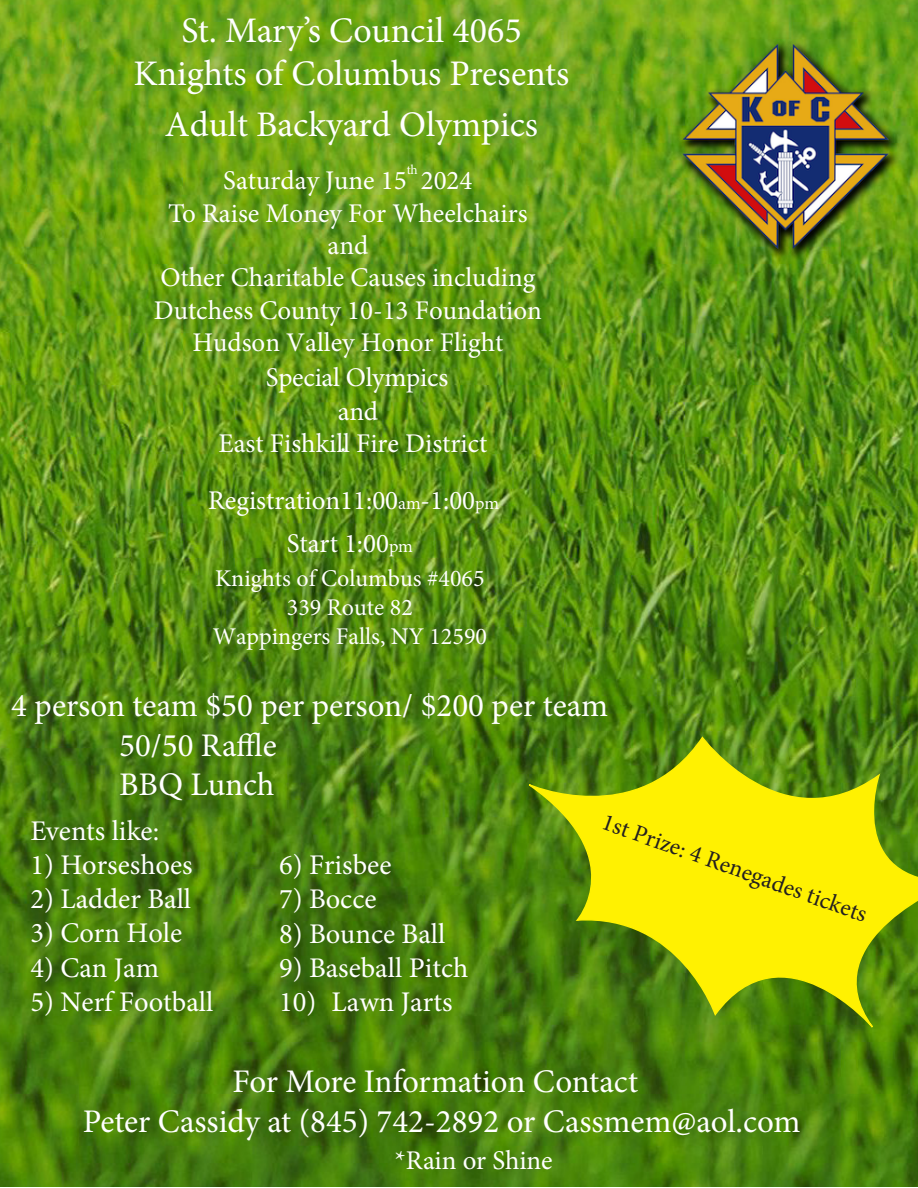
<style>
.page{position:relative;width:918px;height:1188px;background:#fff}
.page>*{position:absolute;margin:0;border:0;box-sizing:border-box;transform-origin:0 0}
.t1{font:36px/43.2px "Minion Pro";color:#fff;text-align:center}
.t2{font:33px "Minion Pro";color:#fff}
.t3{font:28.5px "Minion Pro";color:#fff}
.t4{font:27px/32.8px "Minion Pro";color:#fff;text-align:center}
.t5{font:24px/28.8px "Minion Pro";color:#fff;text-align:center}
.t6{font:24px "Minion Pro";color:#231f20}
.t7{font:13.5px "Minion Pro";color:#fff}
.s1{font-size:18px}
</style>
<div class="page">
<img style="left:1px;top:0;width:917px;height:1187px">
<img style="left:670px;top:30px;width:232px;height:232px">
<svg style="left:527px;top:738px;width:391px;height:294px"></svg>
<p class="t1" style="left:134px;top:9px;width:437px">St. Mary’s Council 4065<br>Knights of Columbus Presents</p>
<p class="t1" style="left:165px;top:103px;width:375px">Adult Backyard Olympics</p>
<p class="t4" style="left:223px;top:164px;width:185px">Saturday June 15</p>
<p class="t7" style="left:407px;top:161px;width:13px">th</p>
<p class="t4" style="left:421px;top:164px;width:53px">2024</p>
<p class="t4" style="left:168px;top:197px;width:361px">To Raise Money For Wheelchairs</p>
<p class="t4" style="left:328px;top:229px;width:42px">and</p>
<p class="t4" style="left:160px;top:261px;width:377px">Other Charitable Causes including</p>
<p class="t4" style="left:154px;top:294px;width:390px">Dutchess County 10-13 Foundation</p>
<p class="t4" style="left:192px;top:326px;width:313px">Hudson Valley Honor Flight</p>
<p class="t4" style="left:218px;top:362px;width:271px">Special Olympics<br>and<br>East Fishkill Fire District</p>
<p class="t4" style="left:208px;top:414px;width:293px;line-height:58.1px;text-align:left;text-indent:132px">.<br>Registration11:00<span class="s1">am</span>-1:00<span class="s1">pm</span></p>
<p class="t4" style="left:287px;top:527px;width:128px">Start 1:00<span class="s1">pm</span></p>
<p class="t5" style="left:213px;top:564px;width:276px">Knights of Columbus #4065<br>339 Route 82<br>Wappingers Falls, NY 12590</p>
<p class="t2" style="left:11px;top:684px;width:598px">4 person team $50 per person/ $200 per team</p>
<p class="t2" style="left:119px;top:723px;width:159px">50/50 Raffle</p>
<p class="t2" style="left:119px;top:763px;width:157px">BBQ Lunch</p>
<p class="t3" style="left:30px;top:812px;width:130px">Events like:</p>
<p class="t3" style="left:30px;top:846px;width:164px">1) Horseshoes</p>
<p class="t3" style="left:30px;top:880px;width:162px">2) Ladder Ball</p>
<p class="t3" style="left:30px;top:914px;width:153px">3) Corn Hole</p>
<p class="t3" style="left:30px;top:948px;width:130px">4) Can Jam</p>
<p class="t3" style="left:30px;top:983px;width:185px">5) Nerf Football</p>
<p class="t6" style="left:609px;top:805px;width:281px;rotate:20deg">1st Prize: 4 Renegades tickets</p>
<p class="t3" style="left:279px;top:846px;width:114px">6) Frisbee</p>
<p class="t3" style="left:279px;top:880px;width:99px">7) Bocce</p>
<p class="t3" style="left:279px;top:914px;width:168px">8) Bounce Ball</p>
<p class="t3" style="left:279px;top:949px;width:191px">9) Baseball Pitch</p>
<p class="t3" style="left:279px;top:983px;width:175px">10) Lawn Jarts</p>
<p class="t2" style="left:233px;top:1059px;width:407px">For More Information Contact</p>
<p class="t2" style="left:83px;top:1099px;width:719px">Peter Cassidy at (845) 742-2892 or Cassmem@aol.com</p>
<p class="t4" style="left:395px;top:1144px;width:159px">*Rain or Shine</p>
</div>
